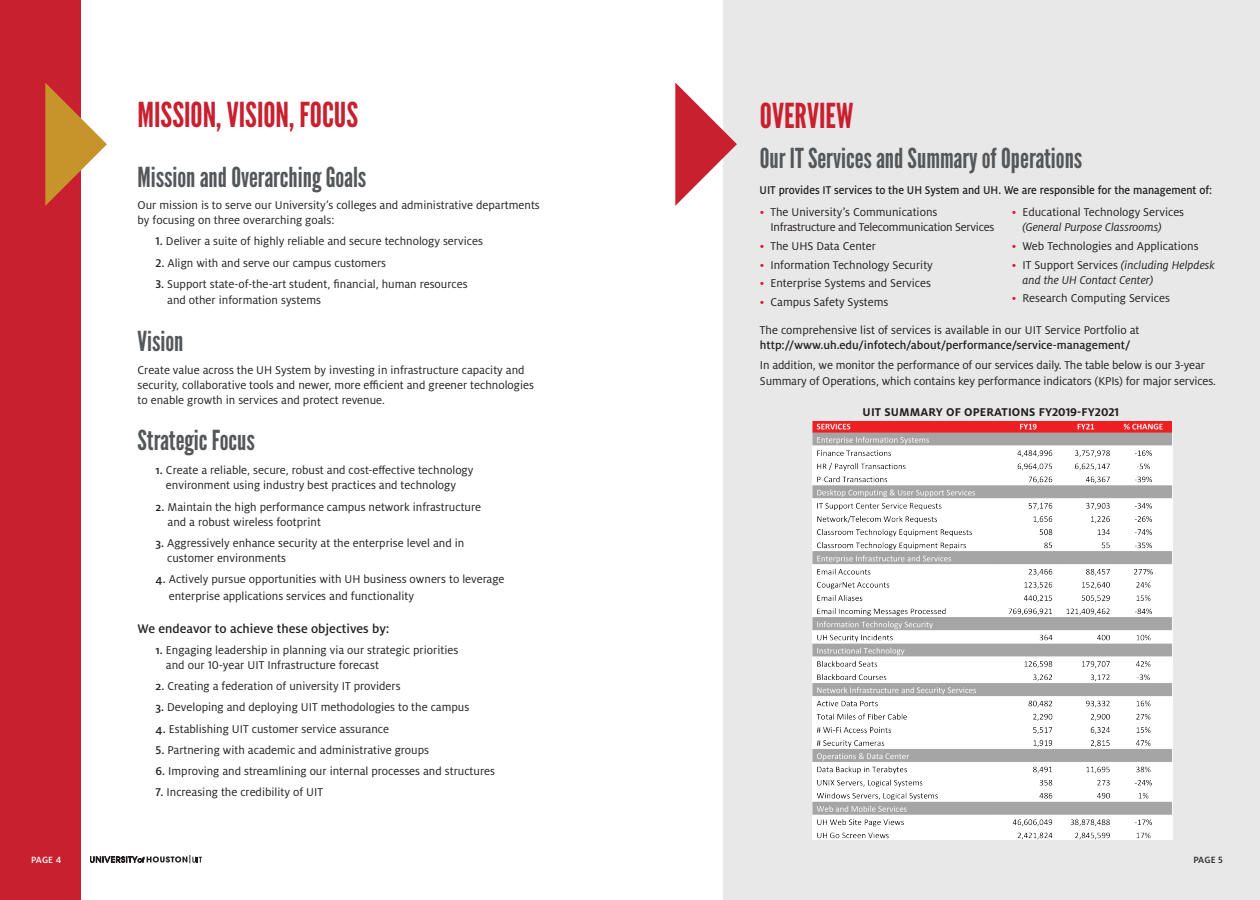
<style>
.page{position:relative;width:1260px;height:900px;background:#fff}
.page>*{position:absolute;margin:0;border:0;box-sizing:border-box;transform-origin:0 0}
.t1{font:34.38px "League Gothic";color:#c9202f}
.t2{font:27.5px "League Gothic";color:#535759}
.t3{font:500 13.75px "Milo OT";color:#231f20}
.t4{font:12.5px/15px "Milo OT";color:#231f20}
.t5{font:500 12.5px "Milo OT";color:#231f20;scale:.93 1}
.t6{font:12.5px/15px "Milo OT";letter-spacing:-.02em;color:#231f20}
.t7{font:500 12.5px "Milo OT";color:#231f20}
.t8{font:italic 12.5px/15px "Milo OT";color:#231f20}
.t9{font:700 12.5px "Milo OT";letter-spacing:.01em;color:#231f20}
.t10{font:500 10px "Milo OT";color:#231f20}
.t11{font:500 10px "Milo OT";color:#fff}
.s1{font-weight:500}
.s2{color:#c9202f}
.s3{color:#cf202f}
.s4{font-style:italic}
.s5{font-style:normal;color:#cf202f}
.s6{font-style:normal}
</style>
<div class="page">
<div style="left:723px;top:0;width:537px;height:900px;background:#e9e8e8"></div>
<svg style="left:675px;top:83px;width:62px;height:123px"></svg>
<div style="left:0;top:0;width:80px;height:900px;background:#c9202f"></div>
<svg style="left:45px;top:83px;width:62px;height:123px"></svg>
<svg style="left:90px;top:855px;width:112px;height:8px"></svg>
<img style="left:812px;top:421px;width:361px;height:418px">
<p class="t11" style="left:31px;top:854px;width:32px">PAGE 4</p>
<h1 class="t1" style="left:138px;top:94px;width:222px">MISSION, VISION, FOCUS</h1>
<h2 class="t2" style="left:138px;top:160px;width:230px">Mission and Overarching Goals</h2>
<p class="t4" style="left:138px;top:198px;width:404px">Our mission is to serve our University’s colleges and administrative departments by focusing on three overarching goals:</p>
<p class="t4" style="left:156px;top:234px;width:329px"><span class="s1">1.</span> Deliver a suite of highly reliable and secure technology services</p>
<p class="t4" style="left:156px;top:255px;width:232px"><span class="s1">2.</span> Align with and serve our campus customers</p>
<p class="t4" style="left:167px;top:276px;width:302px;line-height:16.5px;text-indent:-12px"><span class="s1">3.</span> Support state-of-the-art student, financial, human resources and other information systems</p>
<h2 class="t2" style="left:138px;top:325px;width:47px">Vision</h2>
<p class="t4" style="left:138px;top:362px;width:398px">Create value across the UH System by investing in infrastructure capacity and security, collaborative tools and newer, more efficient and greener technologies to enable growth in services and protect revenue.</p>
<h2 class="t2" style="left:138px;top:424px;width:119px">Strategic Focus</h2>
<p class="t4" style="left:156px;top:463px;width:319px;text-align:center"><span class="s1">1.</span> Create a reliable, secure, robust and cost-effective technology environment using industry best practices and technology</p>
<p class="t4" style="left:168px;top:499px;width:315px;text-indent:-12px"><span class="s1">2.</span> Maintain the high performance campus network infrastructure and a robust wireless footprint</p>
<p class="t4" style="left:167px;top:536px;width:299px;text-indent:-12px"><span class="s1">3.</span> Aggressively enhance security at the enterprise level and in customer environments</p>
<p class="t4" style="left:169px;top:571px;width:337px;line-height:16.5px;text-indent:-13px"><span class="s1">4.</span> Actively pursue opportunities with UH business owners to leverage enterprise applications services and functionality</p>
<p class="t3" style="left:138px;top:621px;width:254px">We endeavor to achieve these objectives by:</p>
<p class="t4" style="left:166px;top:643px;width:294px;text-indent:-10px"><span class="s1">1.</span> Engaging leadership in planning via our strategic priorities and our 10-year UIT Infrastructure forecast</p>
<p class="t4" style="left:156px;top:679px;width:247px"><span class="s1">2.</span> Creating a federation of university IT providers</p>
<p class="t4" style="left:156px;top:700px;width:315px"><span class="s1">3.</span> Developing and deploying UIT methodologies to the campus</p>
<p class="t4" style="left:156px;top:721px;width:235px"><span class="s1">4.</span> Establishing UIT customer service assurance</p>
<p class="t4" style="left:156px;top:743px;width:275px"><span class="s1">5.</span> Partnering with academic and administrative groups</p>
<p class="t4" style="left:156px;top:764px;width:341px"><span class="s1">6.</span> Improving and streamlining our internal processes and structures</p>
<p class="t4" style="left:156px;top:785px;width:169px"><span class="s1">7.</span> Increasing the credibility of UIT</p>
<h1 class="t1" style="left:760px;top:96px;width:95px">OVERVIEW</h1>
<h2 class="t2" style="left:760px;top:141px;width:324px">Our IT Services and Summary of Operations</h2>
<p class="t5" style="left:760px;top:183px;width:488px">UIT provides IT services to the UH System and UH. We are responsible for the management of:</p>
<p class="t6" style="left:770px;top:205px;width:225px;text-indent:-11px"><span class="s2">•</span> The University’s Communications<br>Infrastructure and Telecommunication Services</p>
<p class="t4" style="left:760px;top:239px;width:118px"><span class="s3">•</span> The UHS Data Center</p>
<p class="t4" style="left:760px;top:257px;width:174px"><span class="s3">•</span> Information Technology Security</p>
<p class="t4" style="left:760px;top:276px;width:173px"><span class="s3">•</span> Enterprise Systems and Services</p>
<p class="t4" style="left:760px;top:295px;width:130px"><span class="s3">•</span> Campus Safety Systems</p>
<p class="t4" style="left:1022px;top:205px;width:163px;text-indent:-11px"><span class="s3">•</span> Educational Technology Services <span class="s4">(General Purpose Classrooms)</span></p>
<p class="t4" style="left:1012px;top:239px;width:188px"><span class="s3">•</span> Web Technologies and Applications</p>
<p class="t8" style="left:1022px;top:257px;width:194px;text-indent:-11px"><span class="s5">•</span> <span class="s6">IT Support Services</span> (including Helpdesk and the UH Contact Center)</p>
<p class="t4" style="left:1012px;top:291px;width:160px"><span class="s3">•</span> Research Computing Services</p>
<p class="t4" style="left:760px;top:322px;width:381px">The comprehensive list of services is available in our UIT Service Portfolio at</p>
<p class="t7" style="left:760px;top:338px;width:372px">http://www.uh.edu/infotech/about/performance/service-management/</p>
<p class="t4" style="left:760px;top:357px;width:458px;line-height:16.5px">In addition, we monitor the performance of our services daily. The table below is our 3-year<br>Summary of Operations, which contains key performance indicators (KPIs) for major services.</p>
<p class="t9" style="left:863px;top:405px;width:258px">UIT SUMMARY OF OPERATIONS FY2019-FY2021</p>
<p class="t10" style="left:1193px;top:854px;width:31px">PAGE 5</p>
</div>
